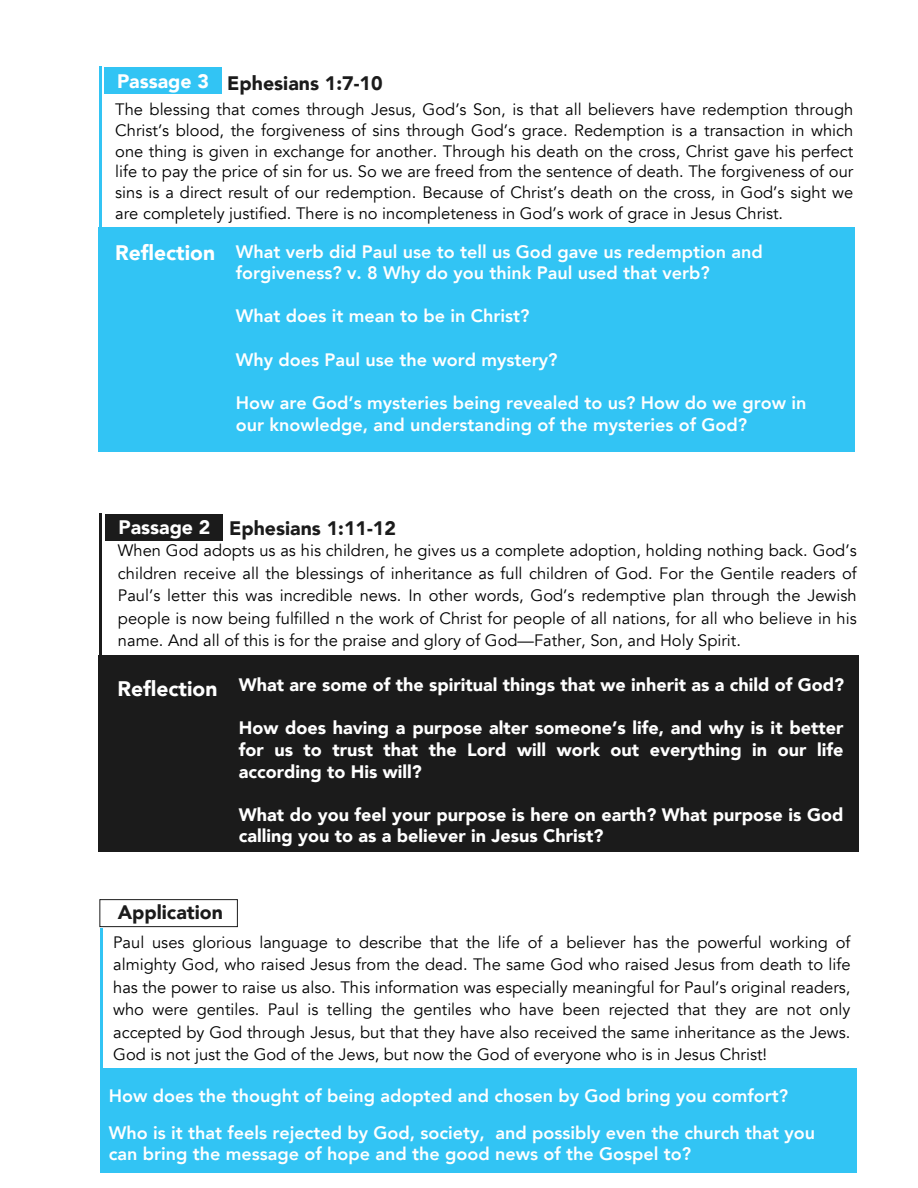
<style>
.page{position:relative;width:918px;height:1188px;background:#fff}
.page>*{position:absolute;margin:0;border:0;box-sizing:border-box;transform-origin:0 0}
.t1{font:900 21px "Avenir";color:#fff}
.t2{font:900 19.5px "Avenir";color:#1b1b1b}
.t3{font:900 19.5px "Avenir";color:#fff}
.t4{font:800 18px/21.6px "Avenir";color:#fff}
.t5{font:900 18px/21.6px "Avenir";color:#fff;text-align:justify}
.t6{font:16.5px/22.5px "Avenir";color:#000;text-align:justify}
.s1{color:#fff}
</style>
<div class="page">
<div style="left:100px;top:1068px;width:756px;height:104px;background:#32c4f4"></div>
<div style="left:105px;top:67px;width:117px;height:27px;background:#32c4f4"></div>
<hr style="left:99px;top:67px;width:3px;height:273px;background:#32c4f4">
<div style="left:99px;top:227px;width:756px;height:225px;background:#32c4f4"></div>
<div style="left:99px;top:899px;width:139px;height:28px;border:1px solid #1b1b1b"></div>
<div style="left:105px;top:514px;width:118px;height:27px;background:#1b1b1b"></div>
<hr style="left:99px;top:514px;width:3px;height:207px;background:#1b1b1b">
<div style="left:99px;top:655px;width:760px;height:197px;background:#1b1b1b"></div>
<hr style="left:100px;top:928px;width:3px;height:167px;background:#32c4f4">
<p class="t2" style="left:117px;top:67px;width:267px"><span class="s1">Passage 3</span> Ephesians 1:7-10</p>
<p class="t6" style="left:115px;top:100px;width:740px;line-height:20.7px">The blessing that comes through Jesus, God’s Son, is that all believers have redemption through Christ’s blood, the forgiveness of sins through God’s grace. Redemption is a transaction in which one thing is given in exchange for another. Through his death on the cross, Christ gave his perfect life to pay the price of sin for us. So we are freed from the sentence of death. The forgiveness of our sins is a direct result of our redemption. Because of Christ’s death on the cross, in God’s sight we are completely justified. There is no incompleteness in God’s work of grace in Jesus Christ.</p>
<p class="t4" style="left:236px;top:241px;width:528px">What verb did Paul use to tell us God gave us redemption and forgiveness? v. 8 Why do you think Paul used that verb?</p>
<p class="t4" style="left:236px;top:305px;width:295px">What does it mean to be in Christ?</p>
<p class="t4" style="left:236px;top:349px;width:323px">Why does Paul use the word mystery?</p>
<p class="t4" style="left:236px;top:392px;width:572px">How are God’s mysteries being revealed to us? How do we grow in our knowledge, and understanding of the mysteries of God?</p>
<p class="t1" style="left:115px;top:235px;width:101px">Reflection</p>
<p class="t3" style="left:118px;top:510px;width:94px">Passage 2</p>
<p class="t2" style="left:229px;top:511px;width:168px">Ephesians 1:11-12</p>
<p class="t6" style="left:118px;top:540px;width:740px">When God adopts us as his children, he gives us a complete adoption, holding nothing back. God’s children receive all the blessings of inheritance as full children of God. For the Gentile readers of Paul’s letter this was incredible news. In other words, God’s redemptive plan through the Jewish people is now being fulfilled n the work of Christ for people of all nations, for all who believe in his name. And all of this is for the praise and glory of God—Father, Son, and Holy Spirit.</p>
<p class="t1" style="left:117px;top:670px;width:101px">Reflection</p>
<p class="t5" style="left:239px;top:674px;width:607px">What are some of the spiritual things that we inherit as a child of God?</p>
<p class="t5" style="left:239px;top:717px;width:606px">How does having a purpose alter someone’s life, and why is it better for us to trust that the Lord will work out everything in our life according to His will?</p>
<p class="t5" style="left:239px;top:803px;width:606px">What do you feel your purpose is here on earth? What purpose is God calling you to as a believer in Jesus Christ?</p>
<p class="t2" style="left:118px;top:895px;width:107px">Application</p>
<p class="t6" style="left:113px;top:931px;width:739px">Paul uses glorious language to describe that the life of a believer has the powerful working of almighty God, who raised Jesus from the dead. The same God who raised Jesus from death to life has the power to raise us also. This information was especially meaningful for Paul’s original readers, who were gentiles. Paul is telling the gentiles who have been rejected that they are not only accepted by God through Jesus, but that they have also received the same inheritance as the Jews.<br>God is not just the God of the Jews, but now the God of everyone who is in Jesus Christ!</p>
<p class="t4" style="left:109px;top:1078px;width:708px;line-height:36.6px">How does the thought of being adopted and chosen by God bring you comfort?<br>Who is it that feels rejected by God, society, and possibly even the church that you</p>
<p class="t4" style="left:109px;top:1143px;width:584px">can bring the message of hope and the good news of the Gospel to?</p>
</div>
